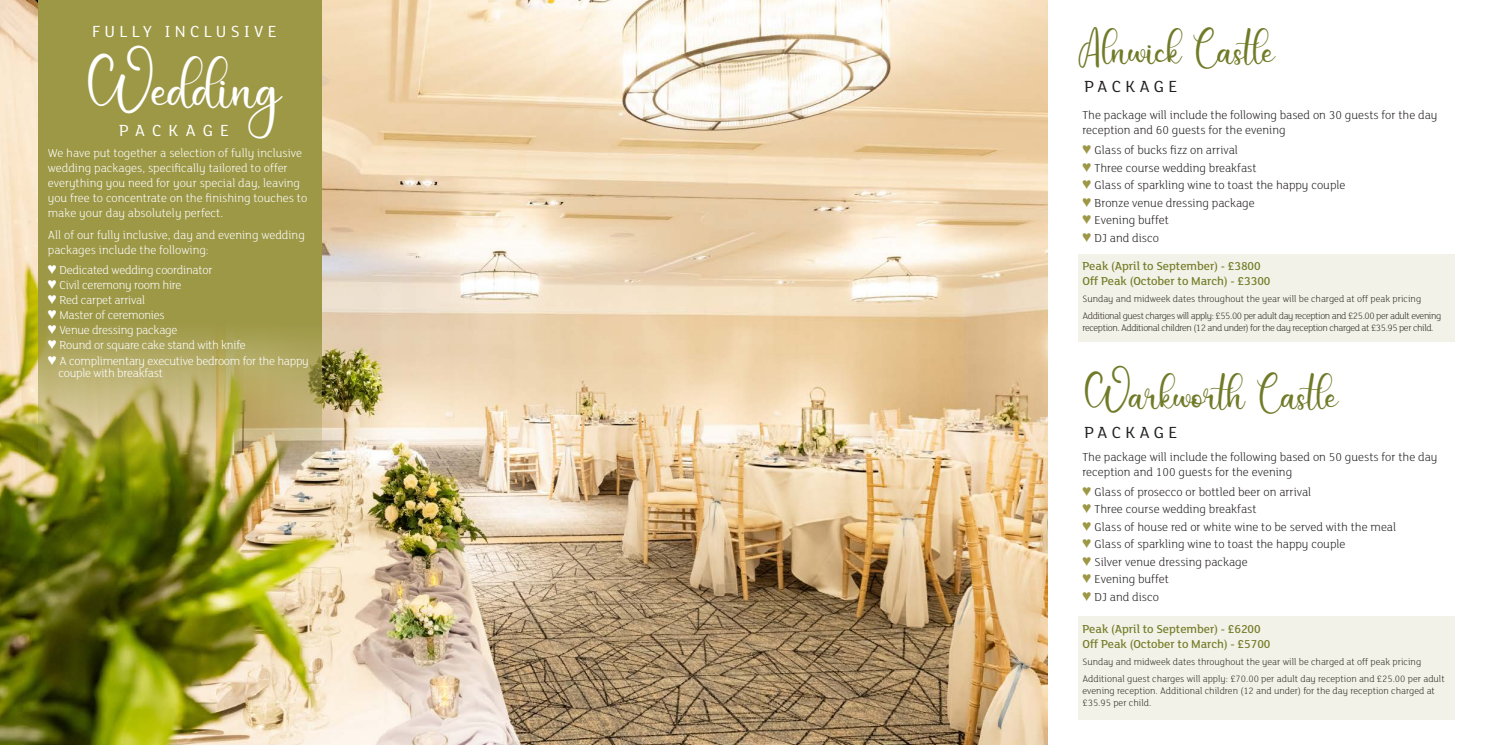
<style>
.page{position:relative;width:1489px;height:745px;background:#fff}
.page>*{position:absolute;margin:0;border:0;box-sizing:border-box;transform-origin:0 0}
.t1{font:45px "Wedding";color:#fff}
.t2{font:31.25px "Wedding";color:#717a27}
.t3{font:17.5px "FS Lola";letter-spacing:.24em;color:#231f20}
.t4{font:17.5px "FS Lola";letter-spacing:.24em;color:#fff}
.t5{font:17.5px "FS Lola";letter-spacing:.4em;color:#fff}
.t6{font:300 12.5px/17.5px "FS Lola";color:#231f20}
.t7{font:300 12.5px/15px "FS Lola";color:#fff}
.t8{font:300 12.5px/15px "FS Lola";letter-spacing:-.02em;color:#fff}
.t9{font:500 12.5px/15px "FS Lola";color:#717a27}
.t10{font:300 10px/17px "FS Lola";letter-spacing:-.04em;color:#231f20}
.t11{font:300 10px/17px "FS Lola";color:#231f20}
.s1{color:#9d9846}
</style>
<div class="page">
<img style="left:0;top:0;width:1047px;height:744px">
<div style="left:1077px;top:254px;width:377px;height:87px;background:#f3f2e9"></div>
<div style="left:1077px;top:616px;width:377px;height:103px;background:#f3f2e9"></div>
<svg style="left:38px;top:0;width:283px;height:467px;background:#a39d4d"></svg>
<h3 class="t4" style="left:92px;top:20px;width:186px">FULLY INCLUSIVE</h3>
<h1 class="t1" style="left:88px;top:63px;width:194px">Weddin g</h1>
<h3 class="t5" style="left:119px;top:118px;width:111px">PACKAGE</h3>
<p class="t7" style="left:48px;top:145px;width:261px">We have put together a selection of fully inclusive wedding packages, specifically tailored to offer everything you need for your special day, leaving you free to concentrate on the finishing touches to make your day absolutely perfect.</p>
<p class="t7" style="left:48px;top:227px;width:258px">All of our fully inclusive, day and evening wedding packages include the following:</p>
<p class="t8" style="left:48px;top:262px;width:262px">♥ Dedicated wedding coordinator<br>♥ Civil ceremony room hire<br>♥ Red carpet arrival<br>♥ Master of ceremonies<br>♥ Venue dressing package<br>♥ Round or square cake stand with knife<br>♥ A complimentary executive bedroom for the happy</p>
<p class="t8" style="left:58px;top:365px;width:106px">couple with breakfast</p>
<h2 class="t2" style="left:1085px;top:33px;width:191px">Alnwick Castle</h2>
<h3 class="t3" style="left:1084px;top:74px;width:94px">PACKAGE</h3>
<p class="t6" style="left:1082px;top:107px;width:356px;line-height:15px">The package will include the following based on 30 guests for the day reception and 60 guests for the evening</p>
<p class="t6" style="left:1082px;top:141px;width:264px"><span class="s1">♥</span> Glass of bucks fizz on arrival<br><span class="s1">♥</span> Three course wedding breakfast<br><span class="s1">♥</span> Glass of sparkling wine to toast the happy couple <span class="s1">♥</span> Bronze venue dressing package<br><span class="s1">♥</span> Evening buffet<br><span class="s1">♥</span> DJ and disco</p>
<p class="t9" style="left:1082px;top:257px;width:189px">Peak (April to September) - £3800<br>Off Peak (October to March) - £3300</p>
<p class="t10" style="left:1082px;top:289px;width:360px">Sunday and midweek dates throughout the year will be charged at off peak pricing<br>Additional guest charges will apply: £55.00 per adult day reception and £25.00 per adult evening</p>
<p class="t10" style="left:1082px;top:318px;width:352px">reception. Additional children (12 and under) for the day reception charged at £35.95 per child.</p>
<h2 class="t2" style="left:1084px;top:378px;width:255px">Warkworth Castle</h2>
<h3 class="t3" style="left:1084px;top:421px;width:94px">PACKAGE</h3>
<p class="t6" style="left:1082px;top:448px;width:356px;line-height:15px">The package will include the following based on 50 guests for the day reception and 100 guests for the evening</p>
<p class="t6" style="left:1082px;top:482px;width:315px"><span class="s1">♥</span> Glass of prosecco or bottled beer on arrival<br><span class="s1">♥</span> Three course wedding breakfast<br><span class="s1">♥</span> Glass of house red or white wine to be served with the meal <span class="s1">♥</span> Glass of sparkling wine to toast the happy couple<br><span class="s1">♥</span> Silver venue dressing package<br><span class="s1">♥</span> Evening buffet<br><span class="s1">♥</span> DJ and disco</p>
<p class="t9" style="left:1082px;top:620px;width:189px">Peak (April to September) - £6200<br>Off Peak (October to March) - £5700</p>
<p class="t11" style="left:1082px;top:652px;width:364px">Sunday and midweek dates throughout the year will be charged at off peak pricing<br>Additional guest charges will apply: £70.00 per adult day reception and £25.00 per adult</p>
<p class="t11" style="left:1082px;top:684px;width:354px;line-height:12px">evening reception. Additional children (12 and under) for the day reception charged at £35.95 per child.</p>
</div>
